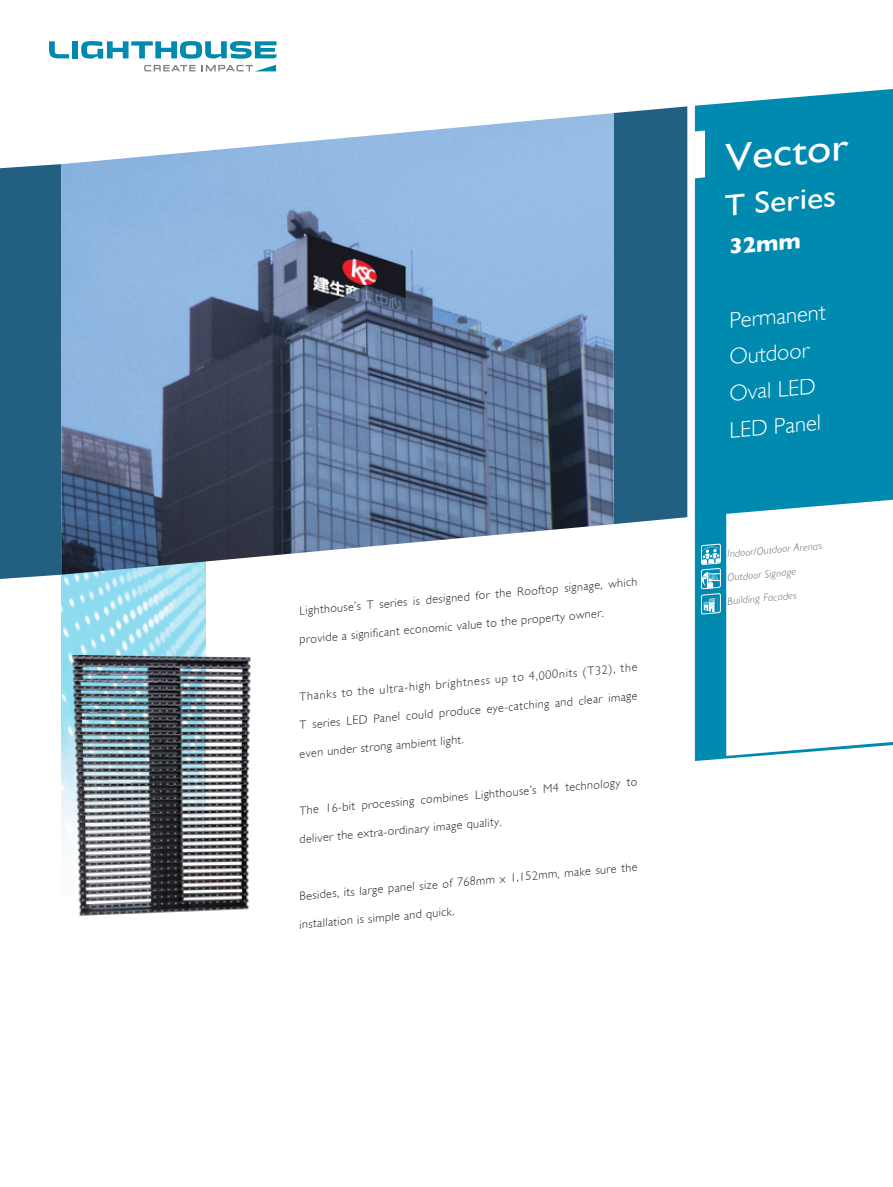
<style>
.page{position:relative;width:893px;height:1187px;background:#fff}
.page>*{position:absolute;margin:0;border:0;box-sizing:border-box;transform-origin:0 0}
.t1{font:38.85px "Gill Sans";color:#fff;scale:1.13 1}
.t2{font:29.85px "Gill Sans";color:#fff;scale:1.13 1}
.t3{font:300 22.35px/36.5px "Gill Sans";color:#fff}
.t4{font:700 22.35px "Gill Sans";color:#fff}
.t5{font:300 12px "Gill Sans";color:#231f20}
.t6{font:italic 300 10.5px "Gill Sans";color:#636466}
</style>
<div class="page">
<img style="left:61px;top:574px;width:144px;height:265px">
<svg style="left:49px;top:41px;width:20px;height:17px"></svg>
<div style="left:72px;top:41px;width:6px;height:17px;background:#008ab0"></div>
<svg style="left:144px;top:65px;width:52px;height:6px"></svg>
<svg style="left:202px;top:65px;width:74px;height:6px"></svg>
<svg style="left:81px;top:41px;width:196px;height:18px"></svg>
<div style="left:695px;top:89px;width:198px;height:420px;background:#008ab0"></div>
<svg style="left:695px;top:509px;width:198px;height:252px"></svg>
<svg style="left:694px;top:130px;width:11px;height:48px"></svg>
<div style="left:614px;top:106px;width:73px;height:418px;background:#225f81"></div>
<div style="left:0;top:164px;width:61px;height:415px;background:#225f81"></div>
<svg style="left:701px;top:544px;width:20px;height:70px"></svg>
<img style="left:61px;top:113px;width:553px;height:461px">
<img style="left:71px;top:655px;width:180px;height:261px">
<p class="t5" style="left:299px;top:604px;width:341px;rotate:-5deg">Lighthouse’s T series is designed for the Rooftop signage, which</p>
<p class="t5" style="left:299px;top:632px;width:307px;rotate:-5deg">provide a significant economic value to the property owner.</p>
<p class="t5" style="left:299px;top:689px;width:341px;rotate:-5deg">Thanks to the ultra-high brightness up to 4,000nits (T32), the</p>
<p class="t5" style="left:299px;top:718px;width:341px;rotate:-5deg">T series LED Panel could produce eye-catching and clear image</p>
<p class="t5" style="left:299px;top:746px;width:166px;rotate:-5deg">even under strong ambient light.</p>
<p class="t5" style="left:299px;top:803px;width:341px;rotate:-5deg">The 16-bit processing combines Lighthouse’s M4 technology to</p>
<p class="t5" style="left:299px;top:832px;width:204px;rotate:-5deg">deliver the extra-ordinary image quality.</p>
<p class="t5" style="left:299px;top:889px;width:341px;rotate:-5deg">Besides, its large panel size of 768mm x 1,152mm, make sure the</p>
<p class="t5" style="left:299px;top:917px;width:157px;rotate:-5deg">installation is simple and quick.</p>
<h1 class="t1" style="left:722px;top:135px;width:111px;rotate:-5deg">Vector</h1>
<h2 class="t2" style="left:722px;top:188px;width:100px;rotate:-5deg">T Series</h2>
<h3 class="t4" style="left:728px;top:234px;width:73px;rotate:-5deg">32mm</h3>
<h3 class="t3" style="left:718px;top:303px;width:108px;text-indent:10px;rotate:-5deg">Permanent<br>Outdoor<br>Oval LED<br>LED Panel</h3>
<p class="t6" style="left:727px;top:548px;width:96px;rotate:-5deg">Indoor/Outdoor Arenas</p>
<p class="t6" style="left:727px;top:571px;width:70px;rotate:-5deg">Outdoor Signage</p>
<p class="t6" style="left:727px;top:595px;width:71px;rotate:-5deg">Building Facades</p>
</div>
